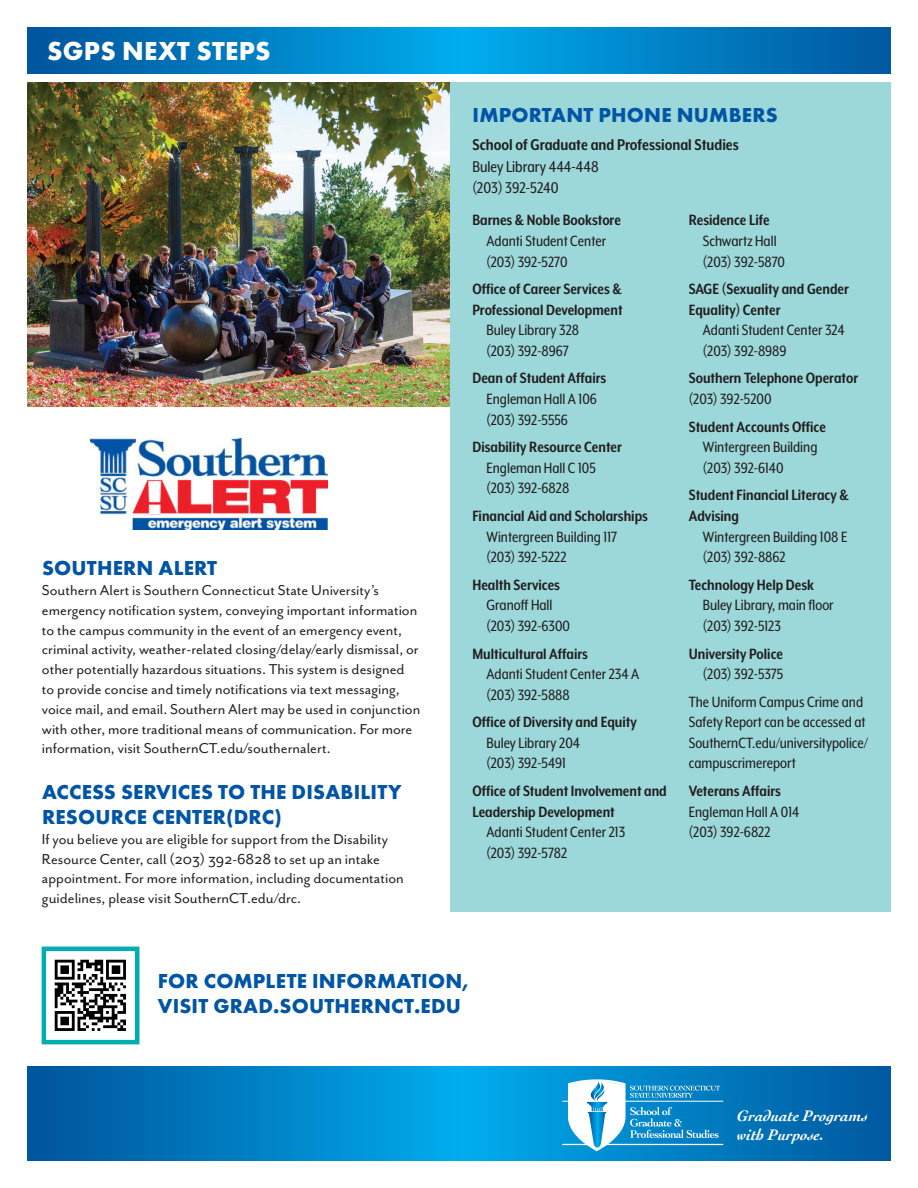
<style>
.page{position:relative;width:918px;height:1188px;background:#fff}
.page>*{position:absolute;margin:0;border:0;box-sizing:border-box;transform-origin:0 0}
.t1{font:700 27px "Futura PT";letter-spacing:.01em;color:#fff}
.t2{font:700 21px/25.2px "Futura PT";letter-spacing:.01em;color:#0155a5}
.t3{font:700 18px "Mr Eaves XL Mod Nar OT";color:#231f20}
.t4{font:18px/21.6px "Mr Eaves XL Mod Nar OT";color:#231f20}
.t5{font:17.1px/20.5px "Mr Eaves XL Mod Nar OT";color:#231f20}
.t6{font:700 17.1px/20.5px "Mr Eaves XL Mod Nar OT";color:#231f20}
.t7{font:16.5px/19.8px "Mr Eaves San OT";color:#231f20}
.t8{font:italic 700 16.05px/19.2px "Cochin";color:#fff}
.s1{font-weight:400}
.s2{font-weight:700}
</style>
<div class="page">
<img style="left:27px;top:82px;width:423px;height:324px">
<svg style="left:27px;top:27px;width:864px;height:46px;background:#0080c4"></svg>
<div style="left:450px;top:82px;width:441px;height:830px;background:#9cd8da"></div>
<img style="left:91px;top:438px;width:236px;height:92px">
<svg style="left:27px;top:1066px;width:864px;height:95px;background:#007fc3"></svg>
<img style="left:54px;top:959px;width:72px;height:72px">
<div style="left:42px;top:947px;width:97px;height:97px;border:4px solid #00aeb0"></div>
<hr style="left:562px;top:1101px;width:161px;height:1px;background:#fff">
<hr style="left:562px;top:1144px;width:161px;height:1px;background:#fff">
<svg style="left:568px;top:1079px;width:152px;height:72px"></svg>
<p class="t1" style="left:47px;top:34px;width:225px">SGPS NEXT STEPS</p>
<p class="t2" style="left:42px;top:555px;width:176px">SOUTHERN ALERT</p>
<p class="t7" style="left:42px;top:580px;width:380px">Southern Alert is Southern Connecticut State University’s emergency notification system, conveying important information to the campus community in the event of an emergency event, criminal activity, weather-related closing/delay/early dismissal, or other potentially hazardous situations. This system is designed to provide concise and timely notifications via text messaging, voice mail, and email. Southern Alert may be used in conjunction with other, more traditional means of communication. For more information, visit SouthernCT.edu/southernalert.</p>
<p class="t2" style="left:42px;top:779px;width:361px">ACCESS SERVICES TO THE DISABILITY<br>RESOURCE CENTER(DRC)</p>
<p class="t7" style="left:42px;top:829px;width:363px">If you believe you are eligible for support from the Disability Resource Center, call (203) 392-6828 to set up an intake appointment. For more information, including documentation guidelines, please visit SouthernCT.edu/drc.</p>
<p class="t2" style="left:473px;top:102px;width:307px">IMPORTANT PHONE NUMBERS</p>
<p class="t3" style="left:472px;top:135px;width:268px">School of Graduate and Professional Studies</p>
<p class="t4" style="left:472px;top:155px;width:128px">Buley Library 444-448 (203) 392-5240</p>
<p class="t6" style="left:472px;top:210px;width:150px">Barnes &amp; Noble Bookstore</p>
<p class="t5" style="left:487px;top:230px;width:121px">Adanti Student Center</p>
<p class="t5" style="left:487px;top:251px;width:82px">(203) 392-5270</p>
<p class="t6" style="left:472px;top:278px;width:152px">Office of Career Services &amp;<br>Professional Development</p>
<p class="t5" style="left:487px;top:320px;width:94px">Buley Library 328</p>
<p class="t5" style="left:487px;top:340px;width:84px">(203) 392-8967</p>
<p class="t6" style="left:472px;top:368px;width:135px">Dean of Student Affairs</p>
<p class="t5" style="left:487px;top:388px;width:112px">Engleman Hall A 106</p>
<p class="t5" style="left:487px;top:409px;width:83px">(203) 392-5556</p>
<p class="t6" style="left:472px;top:437px;width:151px">Disability Resource Center</p>
<p class="t5" style="left:487px;top:457px;width:111px">Engleman Hall C 105</p>
<p class="t5" style="left:487px;top:478px;width:84px">(203) 392-6828</p>
<p class="t6" style="left:472px;top:505px;width:177px">Financial Aid and Scholarships</p>
<p class="t5" style="left:487px;top:526px;width:132px">Wintergreen Building 117</p>
<p class="t5" style="left:487px;top:547px;width:82px">(203) 392-5222</p>
<p class="t6" style="left:472px;top:574px;width:89px">Health Services</p>
<p class="t5" style="left:487px;top:595px;width:67px">Granoff Hall</p>
<p class="t5" style="left:487px;top:615px;width:85px">(203) 392-6300</p>
<p class="t6" style="left:472px;top:643px;width:117px">Multicultural Affairs</p>
<p class="t5" style="left:487px;top:663px;width:154px">Adanti Student Center 234 A</p>
<p class="t5" style="left:487px;top:684px;width:85px">(203) 392-5888</p>
<p class="t6" style="left:472px;top:712px;width:166px">Office of Diversity and Equity</p>
<p class="t5" style="left:487px;top:732px;width:95px">Buley Library 204</p>
<p class="t5" style="left:487px;top:753px;width:81px">(203) 392-5491</p>
<p class="t6" style="left:472px;top:780px;width:196px">Office of Student Involvement and<br>Leadership Development</p>
<p class="t5" style="left:487px;top:822px;width:140px">Adanti Student Center 213</p>
<p class="t5" style="left:487px;top:842px;width:82px">(203) 392-5782</p>
<p class="t6" style="left:689px;top:210px;width:82px">Residence Life</p>
<p class="t5" style="left:703px;top:230px;width:75px">Schwartz Hall</p>
<p class="t5" style="left:703px;top:251px;width:84px">(203) 392-5870</p>
<p class="t6" style="left:689px;top:278px;width:161px">SAGE (Sexuality and Gender<br>Equality) Center</p>
<p class="t5" style="left:703px;top:320px;width:143px">Adanti Student Center 324 (203) 392-8989</p>
<p class="t6" style="left:689px;top:368px;width:171px">Southern Telephone Operator <span class="s1">(203) 392-5200</span></p>
<p class="t5" style="left:703px;top:416px;width:125px;text-indent:-14px"><span class="s2">Student Accounts Office<br></span>Wintergreen Building (203) 392-6140</p>
<p class="t6" style="left:689px;top:485px;width:161px">Student Financial Literacy &amp;</p>
<p class="t6" style="left:689px;top:505px;width:52px">Advising</p>
<p class="t5" style="left:703px;top:526px;width:146px">Wintergreen Building 108 E</p>
<p class="t5" style="left:703px;top:547px;width:84px">(203) 392-8862</p>
<p class="t6" style="left:689px;top:574px;width:127px">Technology Help Desk</p>
<p class="t5" style="left:703px;top:595px;width:132px">Buley Library, main floor (203) 392-5123</p>
<p class="t6" style="left:689px;top:643px;width:96px">University Police</p>
<p class="t5" style="left:703px;top:663px;width:82px">(203) 392-5375</p>
<p class="t5" style="left:689px;top:691px;width:181px">The Uniform Campus Crime and<br>Safety Report can be accessed at<br>SouthernCT.edu/universitypolice/ campuscrimereport</p>
<p class="t6" style="left:689px;top:780px;width:94px">Veterans Affairs</p>
<p class="t5" style="left:689px;top:801px;width:112px">Engleman Hall A 014</p>
<p class="t5" style="left:689px;top:822px;width:83px">(203) 392-6822</p>
<p class="t2" style="left:158px;top:968px;width:313px">FOR COMPLETE INFORMATION,<br>VISIT GRAD.SOUTHERNCT.EDU</p>
<p class="t8" style="left:737px;top:1105px;width:132px">Graduate Programs with Purpose.</p>
</div>
